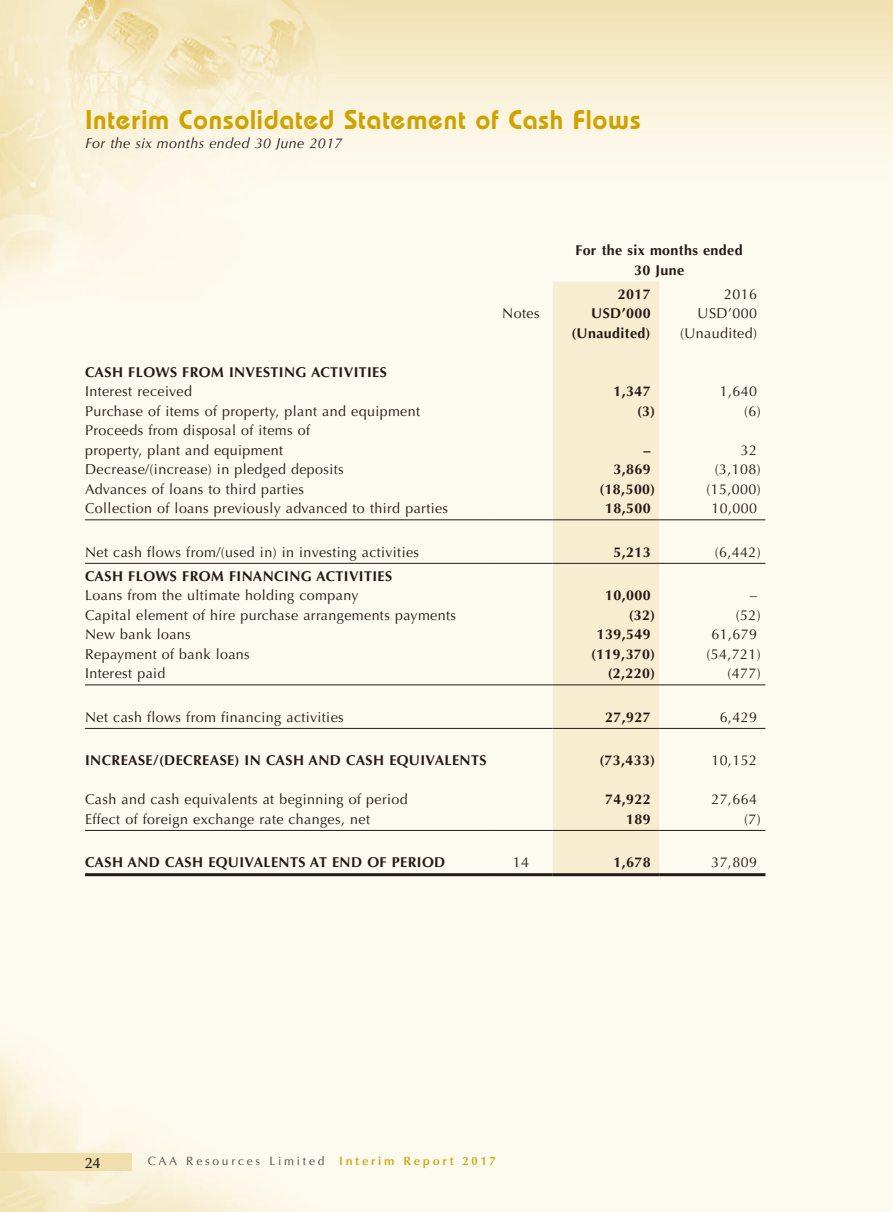
<style>
.page{position:relative;width:893px;height:1212px;background:#fdfaef}
.page>*{position:absolute;margin:0;border:0;box-sizing:border-box;transform-origin:0 0}
.t1{font:600 27px "Bauhaus Std";letter-spacing:.03em;color:#cea300}
.t2{font:500 15px "Optima LT Std";color:#231916}
.t3{font:14.25px/19.5px "Optima LT Std";letter-spacing:.03em;color:#231916}
.t4{font:700 14.25px/19.5px "Optima LT Std";letter-spacing:.03em;color:#231916;text-align:center}
.t5{font:italic 14.25px "Optima LT Std";letter-spacing:.03em;color:#231916}
.t6{font:12px "Optima LT Std";letter-spacing:.23em;color:#4d4a4a}
.s1{font-weight:600;color:#cea300}
</style>
<div class="page">
<img style="left:0;top:0;width:893px;height:284px">
<div style="left:0;top:1153px;width:131px;height:18px;background:#f0dfac"></div>
<div style="left:553px;top:282px;width:106px;height:591px;background:#f7eed1"></div>
<hr style="left:85px;top:519px;width:404px;height:1px;background:#231916">
<hr style="left:489px;top:519px;width:64px;height:1px;background:#231916">
<hr style="left:553px;top:519px;width:106px;height:1px;background:#231916">
<hr style="left:659px;top:519px;width:106px;height:1px;background:#231916">
<hr style="left:85px;top:563px;width:404px;height:1px;background:#231916">
<hr style="left:489px;top:563px;width:64px;height:1px;background:#231916">
<hr style="left:553px;top:563px;width:106px;height:1px;background:#231916">
<hr style="left:659px;top:563px;width:106px;height:1px;background:#231916">
<hr style="left:85px;top:684px;width:404px;height:1px;background:#231916">
<hr style="left:489px;top:684px;width:64px;height:1px;background:#231916">
<hr style="left:553px;top:684px;width:106px;height:1px;background:#231916">
<hr style="left:659px;top:684px;width:106px;height:1px;background:#231916">
<hr style="left:85px;top:728px;width:404px;height:1px;background:#231916">
<hr style="left:489px;top:728px;width:64px;height:1px;background:#231916">
<hr style="left:553px;top:728px;width:106px;height:1px;background:#231916">
<hr style="left:659px;top:728px;width:106px;height:1px;background:#231916">
<hr style="left:85px;top:830px;width:404px;height:1px;background:#231916">
<hr style="left:489px;top:830px;width:64px;height:1px;background:#231916">
<hr style="left:553px;top:830px;width:106px;height:1px;background:#231916">
<hr style="left:659px;top:830px;width:106px;height:1px;background:#231916">
<hr style="left:85px;top:873px;width:404px;height:3px;background:#231916">
<hr style="left:489px;top:873px;width:64px;height:3px;background:#231916">
<hr style="left:553px;top:873px;width:106px;height:3px;background:#231916">
<hr style="left:659px;top:873px;width:106px;height:3px;background:#231916">
<h1 class="t1" style="left:85px;top:103px;width:557px">Interim Consolidated Statement of Cash Flows</h1>
<p class="t5" style="left:85px;top:135px;width:259px">For the six months ended 30 June 2017</p>
<p class="t4" style="left:576px;top:241px;width:169px">For the six months ended<br>30 June</p>
<p class="t4" style="left:618px;top:284px;width:34px">2017</p>
<p class="t3" style="left:724px;top:284px;width:34px">2016</p>
<p class="t3" style="left:502px;top:304px;width:39px">Notes</p>
<p class="t4" style="left:591px;top:304px;width:61px">USD’000</p>
<p class="t3" style="left:697px;top:304px;width:61px">USD’000</p>
<p class="t4" style="left:571px;top:323px;width:81px">(Unaudited)</p>
<p class="t3" style="left:680px;top:323px;width:78px">(Unaudited)</p>
<p class="t4" style="left:85px;top:362px;width:303px">CASH FLOWS FROM INVESTING ACTIVITIES</p>
<p class="t3" style="left:85px;top:382px;width:108px">Interest received</p>
<p class="t4" style="left:613px;top:382px;width:39px">1,347</p>
<p class="t3" style="left:720px;top:382px;width:39px">1,640</p>
<p class="t3" style="left:85px;top:401px;width:337px">Purchase of items of property, plant and equipment</p>
<p class="t4" style="left:637px;top:401px;width:20px">(3)</p>
<p class="t3" style="left:744px;top:401px;width:18px">(6)</p>
<p class="t3" style="left:85px;top:421px;width:227px">Proceeds from disposal of items of property, plant and equipment</p>
<p class="t4" style="left:643px;top:440px;width:9px">–</p>
<p class="t3" style="left:741px;top:440px;width:18px">32</p>
<p class="t3" style="left:85px;top:460px;width:260px">Decrease/(increase) in pledged deposits</p>
<p class="t4" style="left:613px;top:460px;width:39px">3,869</p>
<p class="t3" style="left:715px;top:460px;width:47px">(3,108)</p>
<p class="t3" style="left:85px;top:479px;width:220px">Advances of loans to third parties</p>
<p class="t4" style="left:599px;top:479px;width:57px">(18,500)</p>
<p class="t3" style="left:707px;top:479px;width:56px">(15,000)</p>
<p class="t3" style="left:85px;top:499px;width:365px">Collection of loans previously advanced to third parties</p>
<p class="t4" style="left:605px;top:499px;width:47px">18,500</p>
<p class="t3" style="left:711px;top:499px;width:47px">10,000</p>
<p class="t3" style="left:85px;top:542px;width:336px">Net cash flows from/(used in) in investing activities</p>
<p class="t4" style="left:613px;top:542px;width:39px">5,213</p>
<p class="t3" style="left:715px;top:542px;width:47px">(6,442)</p>
<p class="t4" style="left:85px;top:566px;width:309px">CASH FLOWS FROM FINANCING ACTIVITIES</p>
<p class="t3" style="left:85px;top:586px;width:275px">Loans from the ultimate holding company</p>
<p class="t4" style="left:605px;top:586px;width:47px">10,000</p>
<p class="t3" style="left:750px;top:586px;width:9px">–</p>
<p class="t3" style="left:85px;top:605px;width:372px">Capital element of hire purchase arrangements payments</p>
<p class="t4" style="left:629px;top:605px;width:28px">(32)</p>
<p class="t3" style="left:736px;top:605px;width:26px">(52)</p>
<p class="t3" style="left:85px;top:625px;width:107px">New bank loans</p>
<p class="t4" style="left:597px;top:625px;width:55px">139,549</p>
<p class="t3" style="left:711px;top:625px;width:47px">61,679</p>
<p class="t3" style="left:85px;top:644px;width:166px">Repayment of bank loans</p>
<p class="t4" style="left:591px;top:644px;width:66px">(119,370)</p>
<p class="t3" style="left:707px;top:644px;width:56px">(54,721)</p>
<p class="t3" style="left:85px;top:664px;width:82px">Interest paid</p>
<p class="t4" style="left:608px;top:664px;width:49px">(2,220)</p>
<p class="t3" style="left:728px;top:664px;width:35px">(477)</p>
<p class="t3" style="left:85px;top:707px;width:260px">Net cash flows from financing activities</p>
<p class="t4" style="left:605px;top:707px;width:47px">27,927</p>
<p class="t3" style="left:720px;top:707px;width:39px">6,429</p>
<p class="t4" style="left:85px;top:751px;width:403px">INCREASE/(DECREASE) IN CASH AND CASH EQUIVALENTS</p>
<p class="t4" style="left:599px;top:751px;width:57px">(73,433)</p>
<p class="t3" style="left:711px;top:751px;width:47px">10,152</p>
<p class="t3" style="left:85px;top:790px;width:324px">Cash and cash equivalents at beginning of period</p>
<p class="t4" style="left:605px;top:790px;width:47px">74,922</p>
<p class="t3" style="left:711px;top:790px;width:47px">27,664</p>
<p class="t3" style="left:85px;top:809px;width:286px">Effect of foreign exchange rate changes, net</p>
<p class="t4" style="left:626px;top:809px;width:26px">189</p>
<p class="t3" style="left:744px;top:809px;width:18px">(7)</p>
<p class="t4" style="left:85px;top:853px;width:362px">CASH AND CASH EQUIVALENTS AT END OF PERIOD</p>
<p class="t3" style="left:513px;top:853px;width:18px">14</p>
<p class="t4" style="left:613px;top:853px;width:39px">1,678</p>
<p class="t3" style="left:711px;top:853px;width:47px">37,809</p>
<p class="t2" style="left:85px;top:1154px;width:17px">24</p>
<p class="t6" style="left:148px;top:1154px;width:349px">CAA Resources Limited <span class="s1">Interim Report 2017</span></p>
</div>
